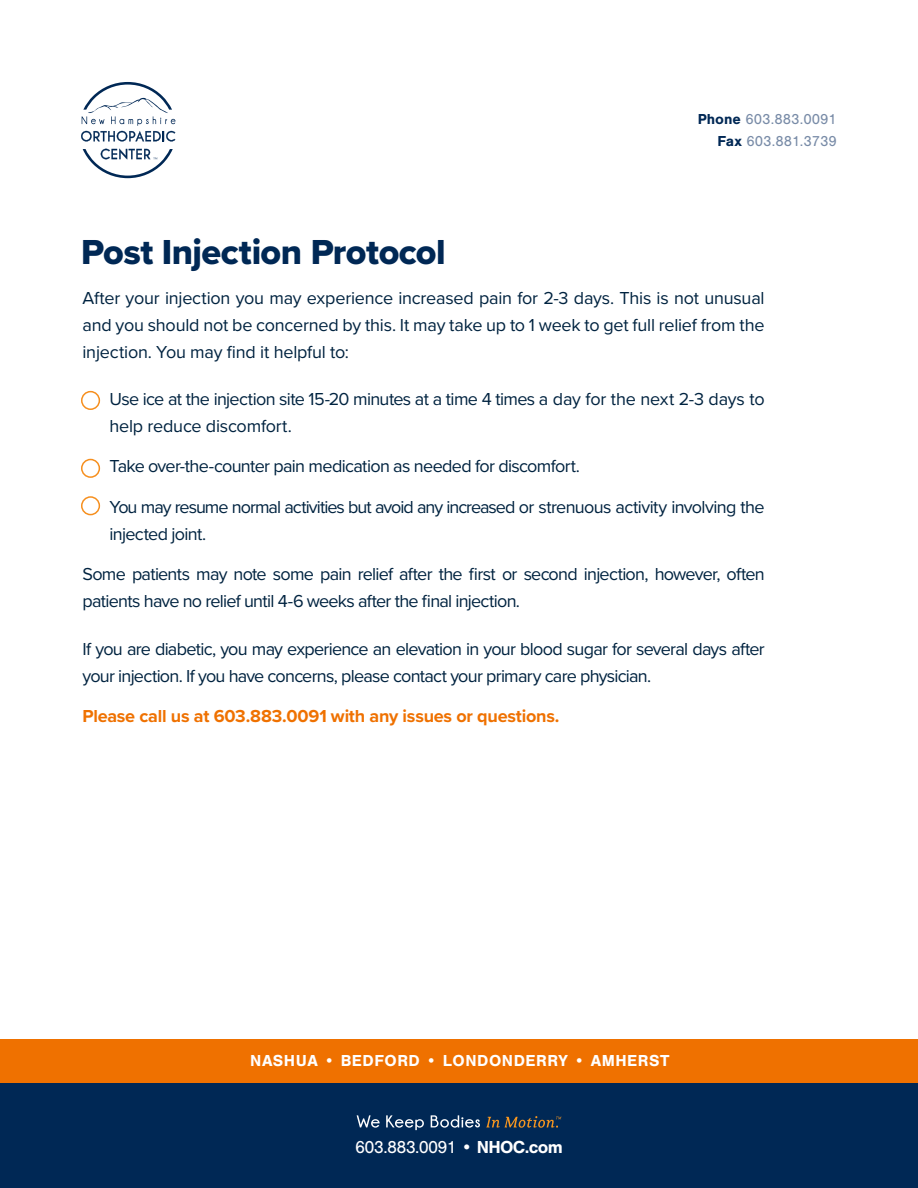
<style>
.page{position:relative;width:918px;height:1188px;background:#fff}
.page>*{position:absolute;margin:0;border:0;box-sizing:border-box;transform-origin:0 0}
.t1{font:36px "Proxima Nova Extrabld";letter-spacing:-.015em;color:#002855}
.t2{font:18px/27px "Proxima Nova";letter-spacing:-.04em;color:#002340}
.t3{font:700 18px "Proxima Nova";letter-spacing:-.01em;color:#ef7100}
.t4{font:18px "Nimbus San";letter-spacing:-.04em;color:#fff}
.t5{font:700 16.5px "Nimbus San";letter-spacing:.03em;color:#fff}
.t6{font:15px "Nimbus San";color:#788ba7}
.s1{font-weight:700;color:#002855}
.s2{font-weight:700}
</style>
<div class="page">
<div style="left:0;top:1083px;width:918px;height:105px;background:#002855"></div>
<div style="left:0;top:1040px;width:918px;height:43px;background:#ef7100"></div>
<svg style="left:81px;top:82px;width:94px;height:96px"></svg>
<svg style="left:486px;top:1116px;width:75px;height:12px"></svg>
<svg style="left:357px;top:1115px;width:123px;height:15px"></svg>
<div style="left:81px;top:391px;width:19px;height:19px;border:2px solid #f68f1e;border-radius:50%"></div>
<div style="left:81px;top:459px;width:19px;height:19px;border:2px solid #f68f1e;border-radius:50%"></div>
<div style="left:81px;top:496px;width:19px;height:19px;border:2px solid #f68f1e;border-radius:50%"></div>
<p class="t6" style="left:698px;top:111px;width:141px"><span class="s1">Phone</span> 603.883.0091</p>
<p class="t6" style="left:717px;top:133px;width:121px"><span class="s1">Fax</span> 603.881.3739</p>
<p class="t1" style="left:81px;top:225px;width:366px">Post Injection Protocol</p>
<p class="t2" style="left:82px;top:283px;width:684px;text-align:justify">After your injection you may experience increased pain for 2-3 days. This is not unusual and you should not be concerned by this. It may take up to 1 week to get full relief from the injection. You may find it helpful to:</p>
<p class="t2" style="left:110px;top:385px;width:657px">Use ice at the injection site 15-20 minutes at a time 4 times a day for the next 2-3 days to help reduce discomfort.</p>
<p class="t2" style="left:110px;top:452px;width:472px">Take over-the-counter pain medication as needed for discomfort.</p>
<p class="t2" style="left:110px;top:493px;width:657px">You may resume normal activities but avoid any increased or strenuous activity involving the injected joint.</p>
<p class="t2" style="left:82px;top:560px;width:684px">Some patients may note some pain relief after the first or second injection, however, often patients have no relief until 4-6 weeks after the final injection.</p>
<p class="t2" style="left:82px;top:634px;width:684px">If you are diabetic, you may experience an elevation in your blood sugar for several days after your injection. If you have concerns, please contact your primary care physician.</p>
<p class="t3" style="left:82px;top:703px;width:479px">Please call us at 603.883.0091 with any issues or questions.</p>
<p class="t5" style="left:250px;top:1051px;width:421px">NASHUA • BEDFORD • LONDONDERRY • AMHERST</p>
<p class="t4" style="left:355px;top:1137px;width:209px">603.883.0091 • <span class="s2">NHOC.com</span></p>
</div>
